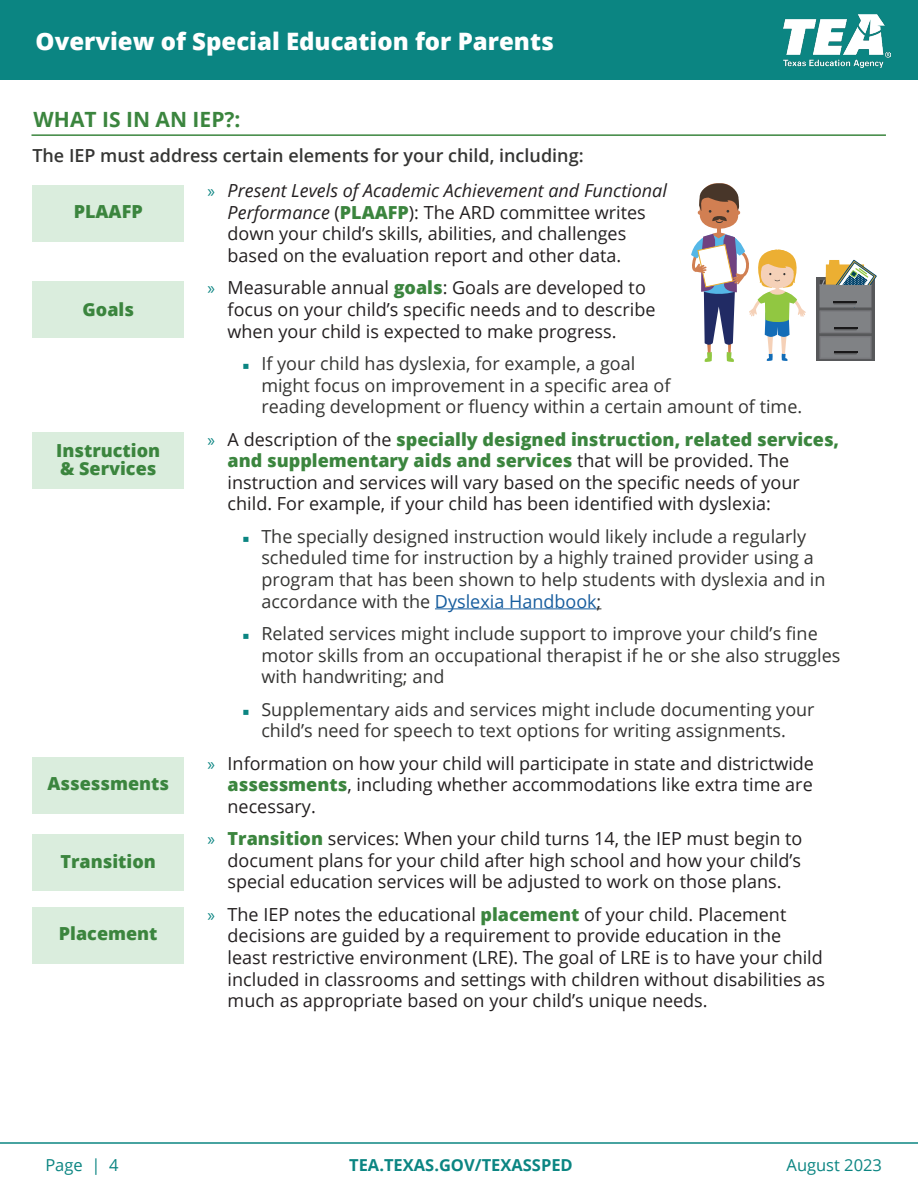
<style>
.page{position:relative;width:918px;height:1188px;background:#fff}
.page>*{position:absolute;margin:0;border:0;box-sizing:border-box;transform-origin:0 0}
.t1{font:800 24px "Open Sans";color:#fff}
.t2{font:700 21px "Open Sans";color:#3b853e}
.t3{font:18px/21.6px "Open Sans";color:#231f20}
.t4{font:18px/21.6px "Open Sans";color:#353533}
.t5{font:800 18px "Open Sans";color:#3b853e}
.bullet_2{font:600 18px "Open Sans";color:#353533}
.t6{font:700 16.5px "Open Sans";color:#0b8582}
.t7{font:16.5px "Open Sans";color:#0b8582}
.s1{font-family:"Myriad Pro";color:#0b8582}
.s2{font-style:italic}
.s3{font-weight:800;color:#3b853e}
.s4{color:#0b8582}
.s5{color:#175d9e}
</style>
<div class="page">
<div style="left:0;top:0;width:918px;height:79px;background:#0b8582"></div>
<img style="left:783px;top:15px;width:107px;height:53px">
<hr style="left:0;top:1142px;width:918px;height:2px;background:#0b8582">
<hr style="left:435px;top:608px;width:162px;height:1px;background:#175d9e">
<div style="left:32px;top:432px;width:152px;height:57px;background:#daeddd"></div>
<div style="left:32px;top:757px;width:152px;height:56px;background:#daeddd"></div>
<div style="left:32px;top:834px;width:152px;height:56px;background:#daeddd"></div>
<div style="left:32px;top:907px;width:152px;height:56px;background:#daeddd"></div>
<div style="left:32px;top:186px;width:152px;height:56px;background:#daeddd"></div>
<div style="left:32px;top:282px;width:152px;height:56px;background:#daeddd"></div>
<hr style="left:32px;top:134px;width:854px;height:2px;background:#3b853e">
<div style="left:816px;top:277px;width:59px;height:84px;background:#57585a"></div>
<svg style="left:819px;top:260px;width:58px;height:99px"></svg>
<svg style="left:691px;top:183px;width:115px;height:179px"></svg>
<h1 class="t1" style="left:36px;top:23px;width:520px">Overview of Special Education for Parents</h1>
<p class="t2" style="left:34px;top:105px;width:208px">WHAT IS IN AN IEP?:</p>
<p class="bullet_2" style="left:32px;top:143px;width:553px">The IEP must address certain elements for your child, including:</p>
<p class="t5" style="left:74px;top:198px;width:71px">PLAAFP</p>
<p class="t3" style="left:228px;top:179px;width:441px;text-indent:-20px"><span class="s1">»</span> <span class="s2">Present Levels of Academic Achievement and Functional Performance</span> (<span class="s3">PLAAFP</span>): The ARD committee writes down your child’s skills, abilities, and challenges based on the evaluation report and other data.</p>
<p class="t5" style="left:83px;top:296px;width:53px">Goals</p>
<p class="t5" style="left:56px;top:437px;width:106px">Instruction</p>
<p class="t5" style="left:60px;top:455px;width:98px">&amp; Services</p>
<p class="t5" style="left:47px;top:770px;width:123px">Assessments</p>
<p class="t5" style="left:61px;top:848px;width:97px">Transition</p>
<p class="t5" style="left:59px;top:920px;width:100px">Placement</p>
<p class="t3" style="left:228px;top:277px;width:429px;text-indent:-20px"><span class="s1">»</span> Measurable annual <span class="s3">goals</span>: Goals are developed to focus on your child’s specific needs and to describe when your child is expected to make progress.</p>
<p class="t4" style="left:261px;top:352px;width:542px;text-indent:-20px"><span class="s4">◾</span> If your child has dyslexia, for example, a goal<br>might focus on improvement in a specific area of<br>reading development or fluency within a certain amount of time.</p>
<p class="t3" style="left:228px;top:428px;width:613px;text-indent:-20px"><span class="s1">»</span> A description of the <span class="s3">specially designed instruction, related services, and supplementary aids and services</span> that will be provided. The instruction and services will vary based on the specific needs of your child. For example, if your child has been identified with dyslexia:</p>
<p class="t4" style="left:261px;top:525px;width:566px;text-indent:-20px"><span class="s4">◾</span> The specially designed instruction would likely include a regularly scheduled time for instruction by a highly trained provider using a program that has been shown to help students with dyslexia and in accordance with the <span class="s5">Dyslexia Handbook</span>;</p>
<p class="t4" style="left:261px;top:622px;width:581px;text-indent:-20px"><span class="s4">◾</span> Related services might include support to improve your child’s fine motor skills from an occupational therapist if he or she also struggles with handwriting; and</p>
<p class="t4" style="left:241px;top:698px;width:575px;text-align:center"><span class="s4">◾</span> Supplementary aids and services might include documenting your child’s need for speech to text options for writing assignments.</p>
<p class="t3" style="left:228px;top:752px;width:588px;text-align:justify;text-indent:-20px"><span class="s1">»</span> Information on how your child will participate in state and districtwide <span class="s3">assessments</span>, including whether accommodations like extra time are necessary.</p>
<p class="t3" style="left:228px;top:827px;width:576px;text-align:justify;text-indent:-20px"><span class="s1">»</span> <span class="s3">Transition</span> services: When your child turns 14, the IEP must begin to document plans for your child after high school and how your child’s special education services will be adjusted to work on those plans.</p>
<p class="t3" style="left:228px;top:903px;width:599px;text-indent:-20px"><span class="s1">»</span> The IEP notes the educational <span class="s3">placement</span> of your child. Placement decisions are guided by a requirement to provide education in the least restrictive environment (LRE). The goal of LRE is to have your child included in classrooms and settings with children without disabilities as much as appropriate based on your child’s unique needs.</p>
<p class="t7" style="left:45px;top:1154px;width:75px">Page | 4</p>
<p class="t6" style="left:349px;top:1153px;width:225px">TEA.TEXAS.GOV/TEXASSPED</p>
<p class="t7" style="left:787px;top:1154px;width:97px">August 2023</p>
</div>
